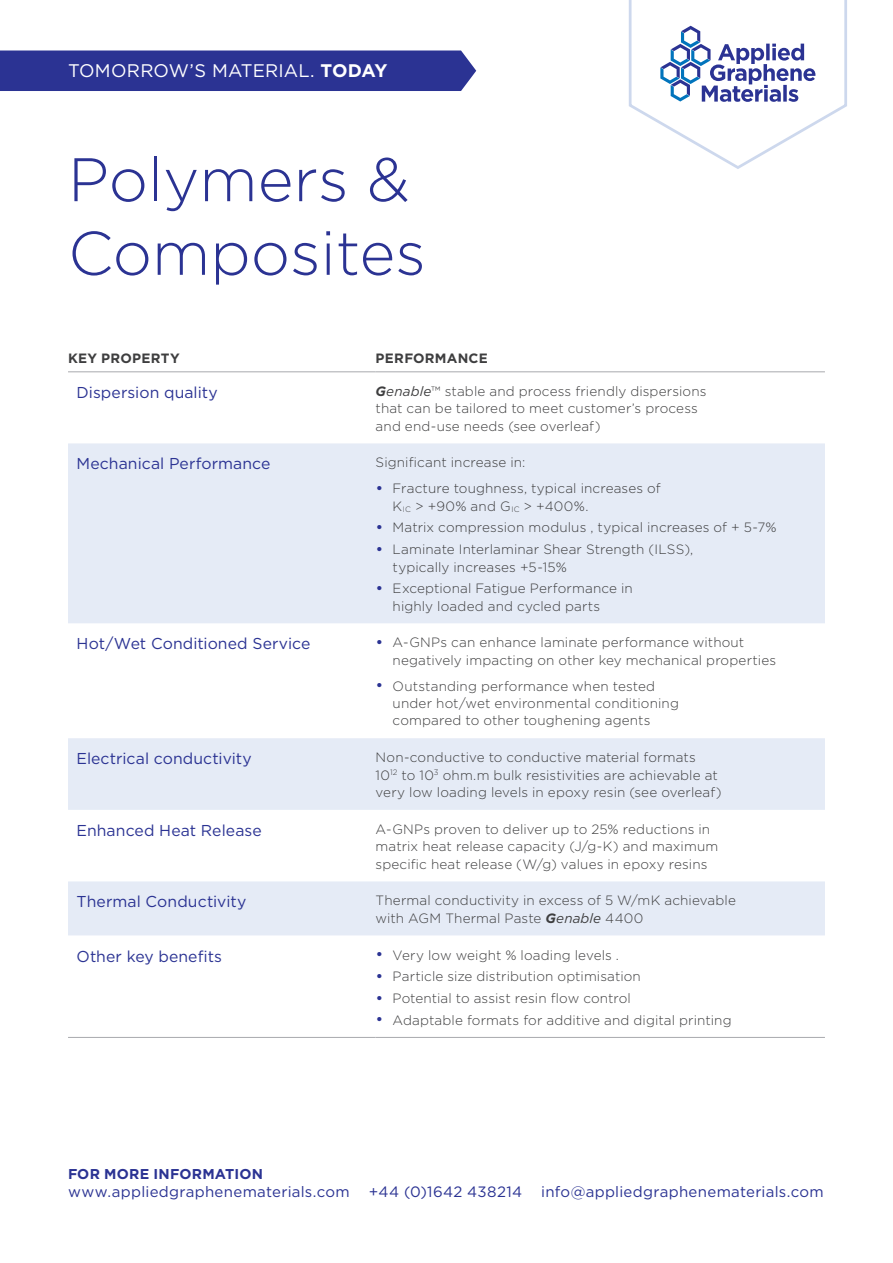
<style>
.page{position:relative;width:893px;height:1263px;background:#fff}
.page>*{position:absolute;margin:0;border:0;box-sizing:border-box;transform-origin:0 0}
.t1{font:300 61.35px/73.7px "Gotham";color:#2b3393}
.t2{font:18.3px "Gotham";letter-spacing:.005em;color:#fff}
.t3{font:15.75px "Gotham";letter-spacing:.005em;color:#2b3393}
.t4{font:15px "Gotham";letter-spacing:.02em;color:#2b3393}
.t5{font:700 14.25px "Gotham";letter-spacing:.015em;color:#2b3393}
.t6{font:300 13.5px/17.4px "Gotham";letter-spacing:.01em;color:#3e3e3f}
.t7{font:700 13.5px "Gotham";letter-spacing:.02em;color:#3e3e3f}
.s1{font-weight:700}
.s2{font-weight:700;font-style:italic}
.s3{font-weight:400;font-style:italic}
.s4{font-size:16.8px;color:#2b3393}
</style>
<div class="page">
<svg style="left:628px;top:0;width:219px;height:169px"></svg>
<svg style="left:68px;top:443px;width:757px;height:493px;fill:#e5ebf6"></svg>
<hr style="left:68px;top:371px;width:308px;height:1px;background:#a8a9ad">
<hr style="left:376px;top:371px;width:449px;height:1px;background:#a8a9ad">
<hr style="left:68px;top:1037px;width:308px;height:1px;background:#a8a9ad">
<hr style="left:376px;top:1037px;width:449px;height:1px;background:#a8a9ad">
<div style="left:0;top:50px;width:476px;height:41px;background:#2b3393"></div>
<h2 class="t2" style="left:68px;top:61px;width:321px">TOMORROW’S MATERIAL. <span class="s1">TODAY</span></h2>
<h1 class="t1" style="left:68px;top:142px;width:359px">Polymers &amp;<br>Composites</h1>
<p class="t7" style="left:68px;top:351px;width:113px">KEY PROPERTY</p>
<p class="t7" style="left:376px;top:351px;width:114px">PERFORMANCE</p>
<p class="t3" style="left:77px;top:383px;width:143px">Dispersion quality</p>
<p class="t6" style="left:376px;top:382px;width:332px"><span class="s2">G</span><span class="s3">enable</span>™ stable and process friendly dispersions that can be tailored to meet customer’s process and end-use needs (see overleaf)</p>
<p class="t3" style="left:77px;top:455px;width:195px">Mechanical Performance</p>
<p class="t6" style="left:376px;top:454px;width:151px">Significant increase in:</p>
<p class="t6" style="left:393px;top:480px;width:270px;text-indent:-17px"><span class="s4">•</span> Fracture toughness, typical increases of<br>K<sub>IC</sub> &gt; +90% and G<sub>IC</sub> &gt; +400%.</p>
<p class="t6" style="left:376px;top:519px;width:402px"><span class="s4">•</span> Matrix compression modulus , typical increases of + 5-7%</p>
<p class="t6" style="left:393px;top:540px;width:302px;text-indent:-17px"><span class="s4">•</span> Laminate Interlaminar Shear Strength (ILSS), typically increases +5-15%</p>
<p class="t6" style="left:393px;top:579px;width:242px;text-indent:-17px"><span class="s4">•</span> Exceptional Fatigue Performance in highly loaded and cycled parts</p>
<p class="t3" style="left:77px;top:635px;width:235px">Hot/Wet Conditioned Service</p>
<p class="t6" style="left:393px;top:634px;width:385px;text-indent:-17px"><span class="s4">•</span> A-GNPs can enhance laminate performance without negatively impacting on other key mechanical properties</p>
<p class="t6" style="left:393px;top:677px;width:288px;text-indent:-17px"><span class="s4">•</span> Outstanding performance when tested under hot/wet environmental conditioning compared to other toughening agents</p>
<p class="t3" style="left:77px;top:750px;width:177px">Electrical conductivity</p>
<p class="t6" style="left:376px;top:749px;width:347px">Non-conductive to conductive material formats<br>10<sup>12</sup> to 10<sup>3</sup> ohm.m bulk resistivities are achievable at very low loading levels in epoxy resin (see overleaf)</p>
<p class="t3" style="left:77px;top:821px;width:187px">Enhanced Heat Release</p>
<p class="t6" style="left:376px;top:820px;width:344px">A-GNPs proven to deliver up to 25% reductions in matrix heat release capacity (J/g-K) and maximum specific heat release (W/g) values in epoxy resins</p>
<p class="t3" style="left:77px;top:893px;width:171px">Thermal Conductivity</p>
<p class="t6" style="left:376px;top:892px;width:362px">Thermal conductivity in excess of 5 W/mK achievable with AGM Thermal Paste <span class="s2">G</span><span class="s3">enable</span> 4400</p>
<p class="t3" style="left:77px;top:947px;width:147px">Other key benefits</p>
<p class="t6" style="left:376px;top:946px;width:245px"><span class="s4">•</span> Very low weight % loading levels .</p>
<p class="t6" style="left:376px;top:968px;width:267px"><span class="s4">•</span> Particle size distribution optimisation</p>
<p class="t6" style="left:376px;top:989px;width:257px"><span class="s4">•</span> Potential to assist resin flow control</p>
<p class="t6" style="left:376px;top:1011px;width:357px"><span class="s4">•</span> Adaptable formats for additive and digital printing</p>
<p class="t5" style="left:68px;top:1166px;width:197px">FOR MORE INFORMATION</p>
<p class="t4" style="left:68px;top:1184px;width:283px">www.appliedgraphenematerials.com</p>
<p class="t4" style="left:369px;top:1184px;width:155px">+44 (0)1642 438214</p>
<p class="t4" style="left:541px;top:1184px;width:284px">info@appliedgraphenematerials.com</p>
</div>
